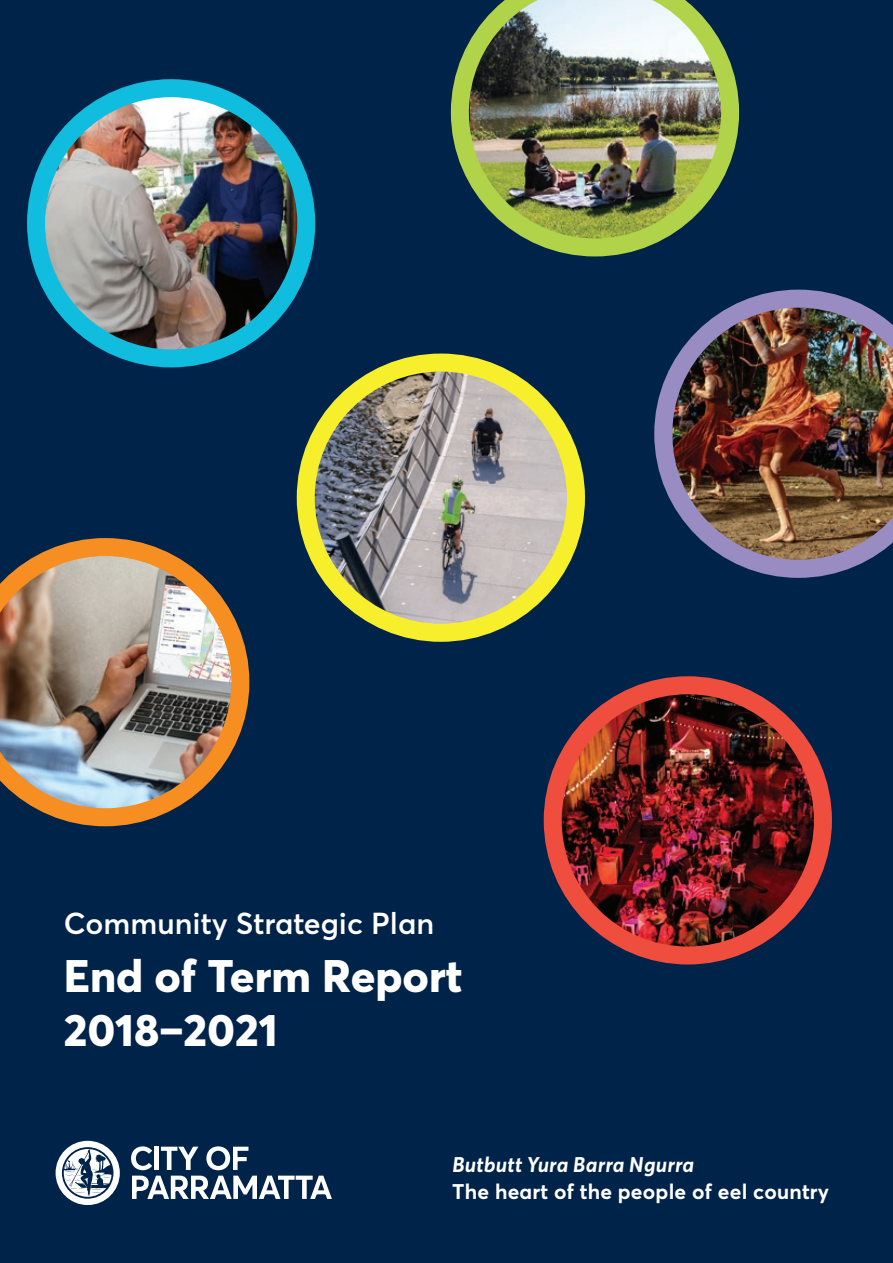
<style>
.page{position:relative;width:893px;height:1263px;background:#002349}
.page>*{position:absolute;margin:0;border:0;box-sizing:border-box;transform-origin:0 0}
.t1{font:800 45px/54px "Parramatta";color:#fff}
.t2{font:600 30px "Parramatta";color:#fff}
.t3{font:700 21px "Parramatta";letter-spacing:.01em;color:#fff}
.t4{font:italic 700 21px "Parramatta";letter-spacing:.01em;color:#fff}
</style>
<div class="page">
<svg style="left:131px;top:1146px;width:201px;height:53px"></svg>
<svg style="left:56px;top:1141px;width:64px;height:64px"></svg>
<img style="left:306px;top:363px;width:270px;height:270px;border-radius:135px">
<div style="left:297px;top:354px;width:288px;height:288px;border:18px solid #f8ef2c;border-radius:50%"></div>
<img style="left:553px;top:685px;width:270px;height:262px">
<div style="left:544px;top:676px;width:288px;height:288px;border:18px solid #ef4d3d;border-radius:50%"></div>
<img style="left:36px;top:93px;width:270px;height:264px">
<div style="left:27px;top:79px;width:288px;height:288px;border:18px solid #11bddf;border-radius:50%"></div>
<img style="left:654px;top:290px;width:239px;height:288px">
<img style="left:451px;top:0;width:288px;height:256px">
<img style="left:0;top:538px;width:249px;height:288px">
<h2 class="t2" style="left:64px;top:902px;width:372px">Community Strategic Plan</h2>
<h1 class="t1" style="left:64px;top:947px;width:400px">End of Term Report<br>2018–2021</h1>
<p class="t4" style="left:452px;top:1150px;width:244px">Butbutt Yura Barra Ngurra</p>
<p class="t3" style="left:452px;top:1177px;width:378px">The heart of the people of eel country</p>
</div>
